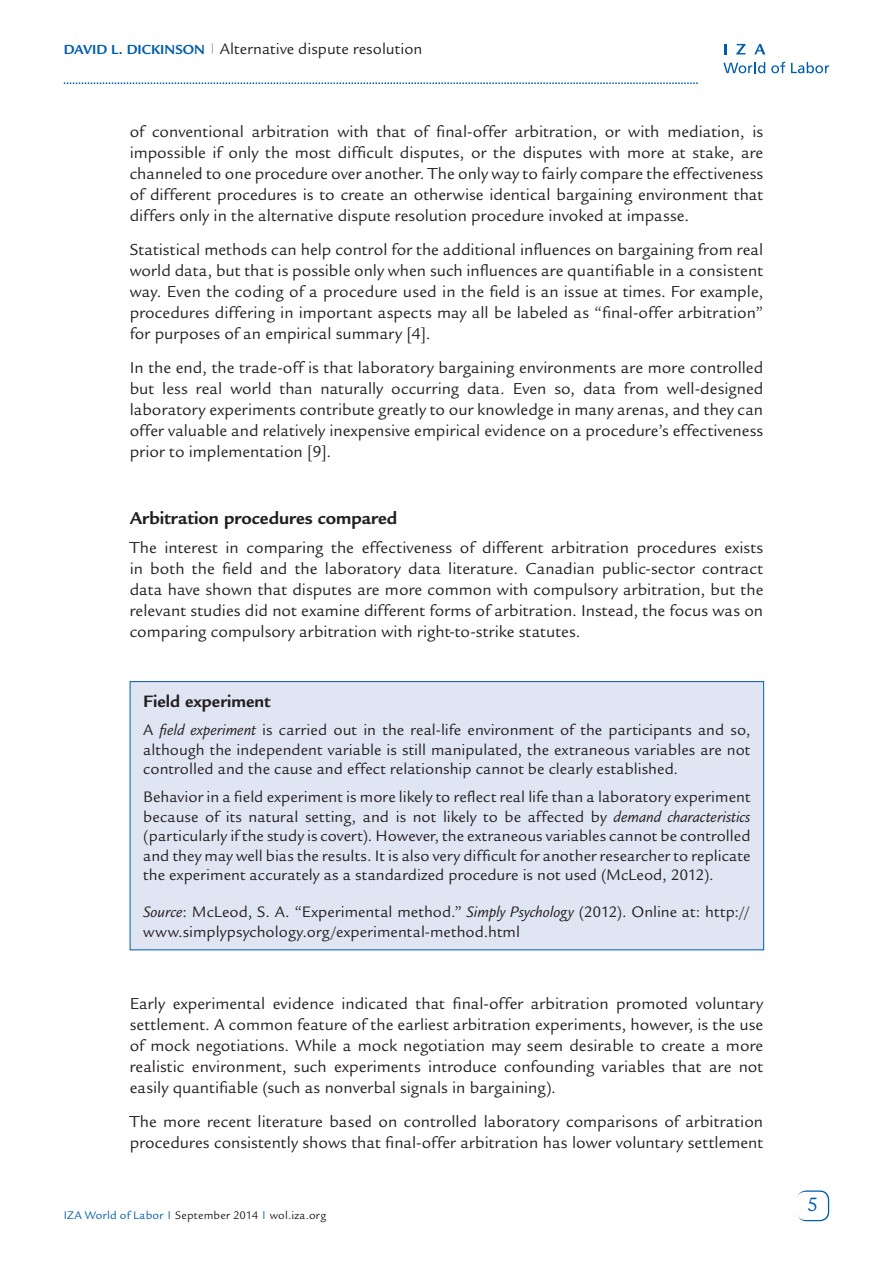
<style>
.page{position:relative;width:893px;height:1263px;background:#fff}
.page>*{position:absolute;margin:0;border:0;box-sizing:border-box;transform-origin:0 0}
.t1{font:21px "Legacy Sans Std";color:#015dab}
.t2{font:700 18.75px "Legacy Sans Std";letter-spacing:.005em;color:#231f20}
.t3{font:700 18px "Legacy Sans Std";letter-spacing:.005em;color:#231f20}
.t4{font:17.25px/21px "Legacy Sans Std";color:#231f20;text-align:justify}
.t5{font:16.5px/19.5px "Legacy Sans Std";letter-spacing:.005em;color:#231f20;text-align:justify}
.t6{font:12px "Legacy Sans Std";letter-spacing:.02em;color:#231f20}
.s1{font-weight:700;font-size:14.25px;color:#015dab}
.s2{font-style:italic}
.s3{color:#015dab}
</style>
<div class="page">
<div style="left:797px;top:1190px;width:32px;height:31px;border:2px solid #015dab;border-radius:9px"></div>
<div style="left:797px;top:1192px;width:31px;height:28px;background:#fff;border-radius:9px"></div>
<svg style="left:64px;top:82px;width:634px;height:2px"></svg>
<svg style="left:723px;top:62px;width:42px;height:11px"></svg>
<svg style="left:771px;top:62px;width:14px;height:11px"></svg>
<svg style="left:791px;top:62px;width:38px;height:11px"></svg>
<svg style="left:724px;top:44px;width:2px;height:10px"></svg>
<svg style="left:736px;top:44px;width:10px;height:10px"></svg>
<svg style="left:754px;top:44px;width:11px;height:10px"></svg>
<div style="left:130px;top:682px;width:634px;height:268px;background:#e0e5f3"></div>
<div style="left:130px;top:681px;width:634px;height:269px;border:1px solid #015dab"></div>
<p class="t5" style="left:64px;top:39px;width:360px"><span class="s1">David L. Dickinson</span> <sup>|</sup> Alternative dispute resolution</p>
<p class="t4" style="left:130px;top:122px;width:635px">of conventional arbitration with that of final-offer arbitration, or with mediation, is impossible if only the most difficult disputes, or the disputes with more at stake, are channeled to one procedure over another. The only way to fairly compare the effectiveness of different procedures is to create an otherwise identical bargaining environment that differs only in the alternative dispute resolution procedure invoked at impasse.</p>
<p class="t4" style="left:130px;top:239px;width:635px">Statistical methods can help control for the additional influences on bargaining from real world data, but that is possible only when such influences are quantifiable in a consistent way. Even the coding of a procedure used in the field is an issue at times. For example, procedures differing in important aspects may all be labeled as “final-offer arbitration” for purposes of an empirical summary [4].</p>
<p class="t4" style="left:130px;top:357px;width:635px">In the end, the trade-off is that laboratory bargaining environments are more controlled but less real world than naturally occurring data. Even so, data from well-designed laboratory experiments contribute greatly to our knowledge in many arenas, and they can offer valuable and relatively inexpensive empirical evidence on a procedure’s effectiveness prior to implementation [9].</p>
<p class="t2" style="left:130px;top:507px;width:269px">Arbitration procedures compared</p>
<p class="t4" style="left:130px;top:537px;width:635px">The interest in comparing the effectiveness of different arbitration procedures exists in both the field and the laboratory data literature. Canadian public-sector contract data have shown that disputes are more common with compulsory arbitration, but the relevant studies did not examine different forms of arbitration. Instead, the focus was on comparing compulsory arbitration with right-to-strike statutes.</p>
<p class="t3" style="left:143px;top:691px;width:129px">Field experiment</p>
<p class="t5" style="left:143px;top:720px;width:609px">A <span class="s2">field experiment</span> is carried out in the real-life environment of the participants and so, although the independent variable is still manipulated, the extraneous variables are not controlled and the cause and effect relationship cannot be clearly established.</p>
<p class="t5" style="left:143px;top:787px;width:609px">Behavior in a field experiment is more likely to reflect real life than a laboratory experiment because of its natural setting, and is not likely to be affected by <span class="s2">demand characteristics </span>(particularly if the study is covert). However, the extraneous variables cannot be controlled and they may well bias the results. It is also very difficult for another researcher to replicate the experiment accurately as a standardized procedure is not used (McLeod, 2012).</p>
<p class="t5" style="left:143px;top:902px;width:609px"><span class="s2">Source</span>: McLeod, S. A. “Experimental method.” <span class="s2">Simply Psychology</span> (2012). Online at: http:// www.simplypsychology.org/experimental-method.html</p>
<p class="t4" style="left:130px;top:993px;width:635px">Early experimental evidence indicated that final-offer arbitration promoted voluntary settlement. A common feature of the earliest arbitration experiments, however, is the use of mock negotiations. While a mock negotiation may seem desirable to create a more realistic environment, such experiments introduce confounding variables that are not easily quantifiable (such as nonverbal signals in bargaining).</p>
<p class="t4" style="left:130px;top:1111px;width:635px">The more recent literature based on controlled laboratory comparisons of arbitration procedures consistently shows that final-offer arbitration has lower voluntary settlement</p>
<p class="t6" style="left:64px;top:1208px;width:264px"><span class="s3">IZA World of Labor</span> <sup>|</sup> September 2014 <sup>|</sup> wol.iza.org</p>
<p class="t1" style="left:807px;top:1192px;width:13px">5</p>
</div>
